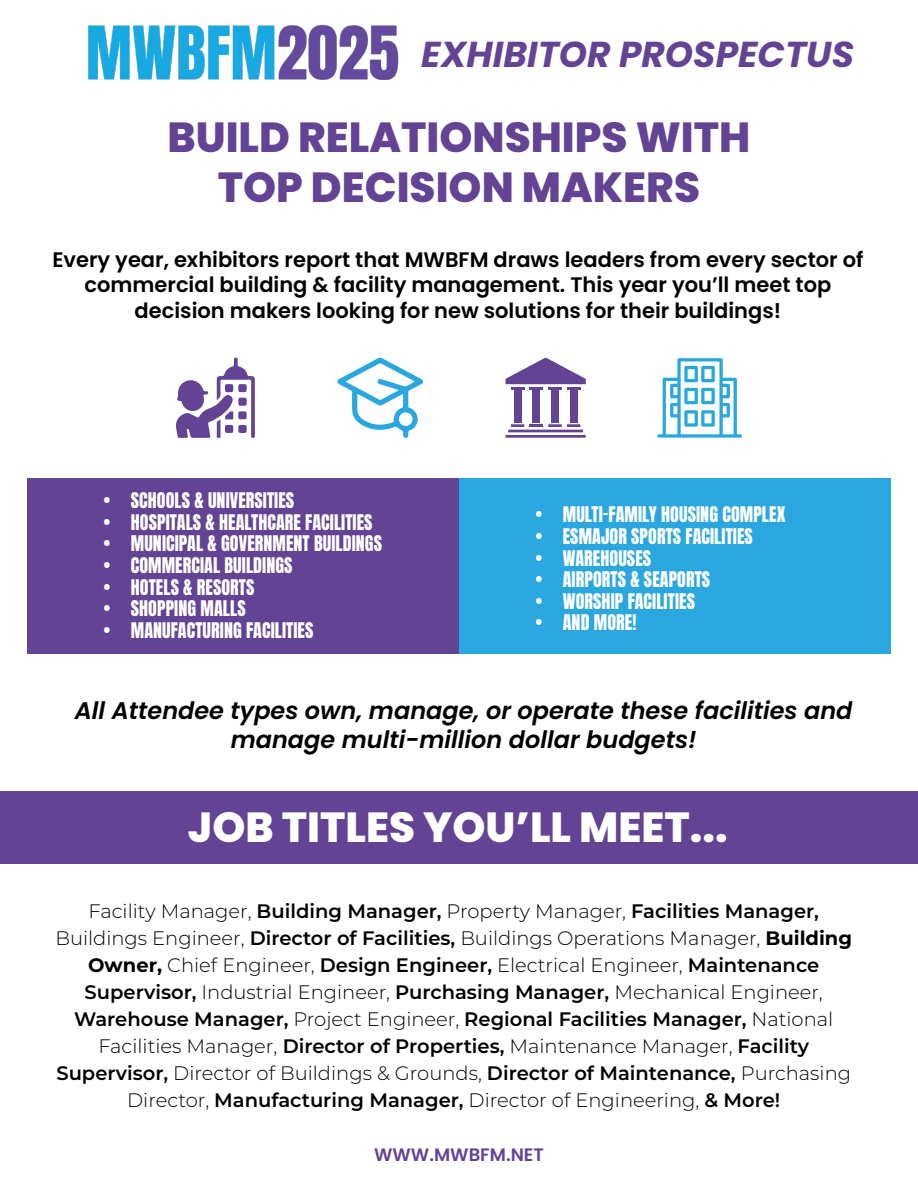
<style>
.page{position:relative;width:918px;height:1188px;background:#fff}
.page>*{position:absolute;margin:0;border:0;box-sizing:border-box;transform-origin:0 0}
.t1{font:800 42px/50.4px "Poppins";color:#634394;text-align:center}
.t2{font:800 42px "Poppins";color:#fff}
.t3{font:italic 700 36px "Poppins";color:#634394}
.t4{font:italic 600 24px/28.8px "Poppins";color:#000;text-align:center}
.t5{font:600 21px/25.2px "Poppins";color:#000;text-align:center}
.t6{font:300 19.5px/27px "Montserrat";color:#000;text-align:center}
.t7{font:18px "Anton";letter-spacing:.005em;color:#fff}
.t8{font:600 18px "Poppins";color:#634394}
.s1{font-weight:600}
.s2{font-weight:700}
</style>
<div class="page">
<img style="left:88px;top:25px;width:311px;height:54px">
<div style="left:0;top:792px;width:918px;height:72px;background:#634394"></div>
<svg style="left:337px;top:357px;width:86px;height:81px"></svg>
<div style="left:514px;top:391px;width:8px;height:32px;background:#634394"></div>
<div style="left:532px;top:391px;width:8px;height:32px;background:#634394"></div>
<div style="left:551px;top:391px;width:8px;height:32px;background:#634394"></div>
<div style="left:570px;top:391px;width:8px;height:32px;background:#634394"></div>
<svg style="left:506px;top:358px;width:80px;height:32px"></svg>
<svg style="left:506px;top:424px;width:80px;height:14px"></svg>
<svg style="left:176px;top:358px;width:79px;height:80px"></svg>
<svg style="left:657px;top:358px;width:85px;height:80px"></svg>
<div style="left:27px;top:478px;width:432px;height:176px;background:#634394"></div>
<div style="left:459px;top:478px;width:432px;height:176px;background:#2aa7df"></div>
<h2 class="t3" style="left:421px;top:33px;width:434px">EXHIBITOR PROSPECTUS</h2>
<h1 class="t1" style="left:168px;top:112px;width:584px">BUILD RELATIONSHIPS WITH<br>TOP DECISION MAKERS</h1>
<p class="t5" style="left:52px;top:247px;width:812px">Every year, exhibitors report that MWBFM draws leaders from every sector of commercial building &amp; facility management. This year you’ll meet top decision makers looking for new solutions for their buildings!</p>
<p class="t7" style="left:104px;top:492px;width:192px">• SCHOOLS &amp; UNIVERSITIES</p>
<p class="t7" style="left:104px;top:513px;width:270px">• HOSPITALS &amp; HEALTHCARE FACILITIES</p>
<p class="t7" style="left:104px;top:535px;width:280px">• MUNICIPAL &amp; GOVERNMENT BUILDINGS</p>
<p class="t7" style="left:104px;top:556px;width:190px">• COMMERCIAL BUILDINGS</p>
<p class="t7" style="left:104px;top:578px;width:152px">• HOTELS &amp; RESORTS</p>
<p class="t7" style="left:104px;top:600px;width:143px">• SHOPPING MALLS</p>
<p class="t7" style="left:104px;top:621px;width:211px">• MANUFACTURING FACILITIES</p>
<p class="t7" style="left:536px;top:506px;width:251px">• MULTI-FAMILY HOUSING COMPLEX</p>
<p class="t7" style="left:536px;top:527px;width:219px">• ESMAJOR SPORTS FACILITIES</p>
<p class="t7" style="left:536px;top:549px;width:117px">• WAREHOUSES</p>
<p class="t7" style="left:536px;top:570px;width:176px">• AIRPORTS &amp; SEAPORTS</p>
<p class="t7" style="left:536px;top:592px;width:161px">• WORSHIP FACILITIES</p>
<p class="t7" style="left:536px;top:614px;width:102px">• AND MORE!</p>
<p class="t4" style="left:75px;top:696px;width:779px">All Attendee types own, manage, or operate these facilities and manage multi-million dollar budgets!</p>
<h1 class="t2" style="left:188px;top:803px;width:541px">JOB TITLES YOU’LL MEET...</h1>
<p class="t6" style="left:55px;top:897px;width:798px">Facility Manager, <span class="s1">Building Manager,</span> Property Manager, <span class="s1">Facilities Manager, </span>Buildings Engineer, <span class="s1">Director of Facilities,</span> Buildings Operations Manager, <span class="s2">Building Owner,</span> Chief Engineer, <span class="s1">Design Engineer,</span> Electrical Engineer, <span class="s1">Maintenance Supervisor,</span> Industrial Engineer, <span class="s1">Purchasing Manager,</span> Mechanical Engineer, <span class="s1">Warehouse Manager,</span> Project Engineer, <span class="s1">Regional Facilities Manager,</span> National Facilities Manager, <span class="s1">Director of Properties,</span> Maintenance Manager, <span class="s1">Facility Supervisor,</span> Director of Buildings &amp; Grounds, <span class="s1">Director of Maintenance,</span> Purchasing Director, <span class="s1">Manufacturing Manager,</span> Director of Engineering, <span class="s1">&amp; More!</span></p>
<p class="t8" style="left:374px;top:1144px;width:171px">WWW.MWBFM.NET</p>
</div>
